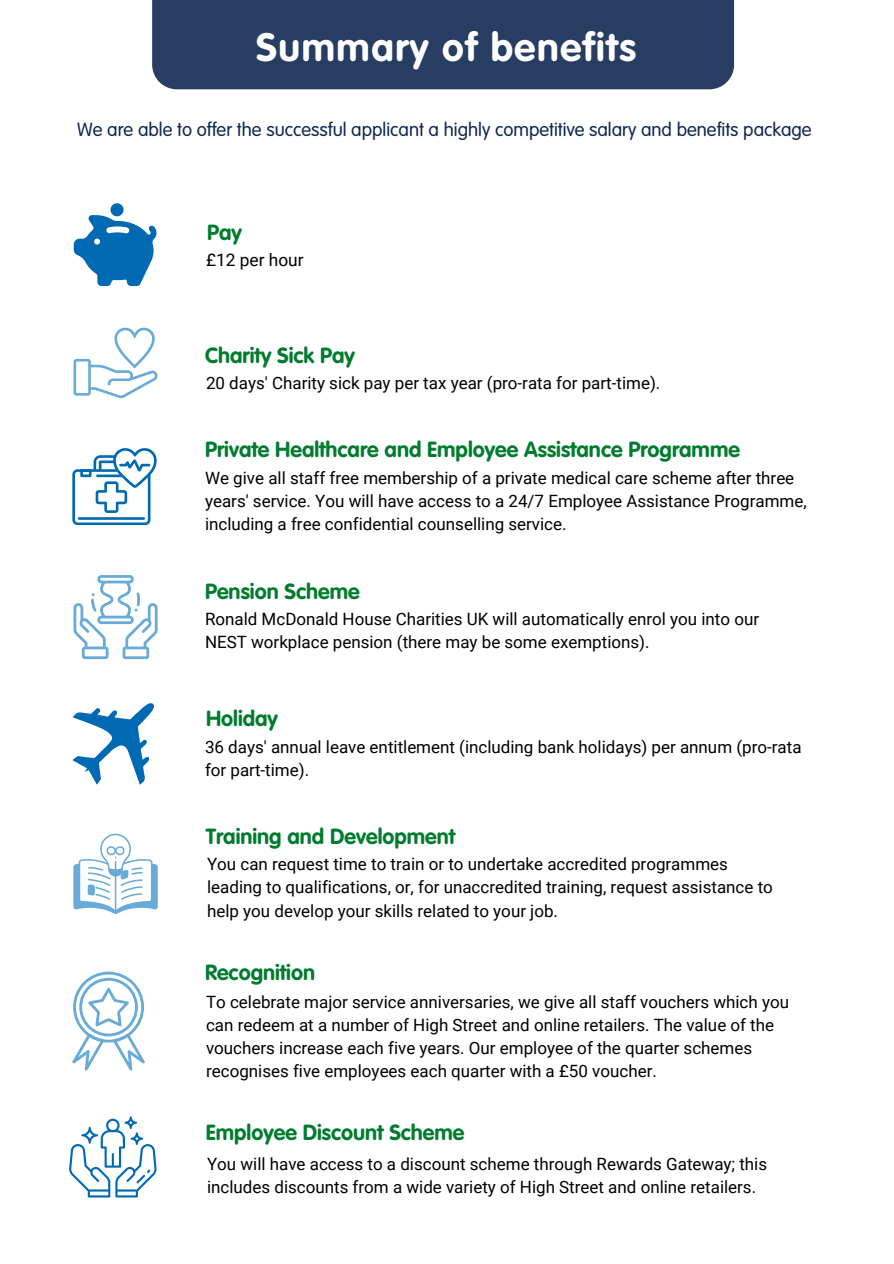
<style>
.page{position:relative;width:894px;height:1264px;background:#fff}
.page>*{position:absolute;margin:0;border:0;box-sizing:border-box;transform-origin:0 0}
.t1{font:700 39px "VAG Rounded Std";letter-spacing:.04em;color:#fff}
.t2{font:700 21.6px "VAG Rounded Std";color:#007c2f}
.t3{font:300 18.75px "VAG Rounded Std";color:#102851}
.t4{font:17.25px "Roboto";color:#000}
.t5{font:16.95px/23.1px "Roboto";color:#000}
</style>
<div class="page">
<svg style="left:74px;top:203px;width:82px;height:83px"></svg>
<svg style="left:73px;top:328px;width:84px;height:70px"></svg>
<svg style="left:72px;top:971px;width:72px;height:99px"></svg>
<svg style="left:73px;top:833px;width:85px;height:80px"></svg>
<svg style="left:72px;top:703px;width:82px;height:81px"></svg>
<svg style="left:69px;top:1116px;width:87px;height:81px"></svg>
<svg style="left:72px;top:448px;width:85px;height:76px"></svg>
<svg style="left:73px;top:575px;width:85px;height:84px"></svg>
<div style="left:152px;top:0;width:582px;height:89px;background:#283d62"></div>
<h2 class="t1" style="left:256px;top:31px;width:381px">Summary of benefits</h2>
<p class="t3" style="left:77px;top:121px;width:735px">We are able to offer the successful applicant a highly competitive salary and benefits package</p>
<p class="t2" style="left:207px;top:223px;width:36px">Pay</p>
<h1 class="t4" style="left:206px;top:250px;width:99px">£12 per hour</h1>
<p class="t2" style="left:205px;top:346px;width:151px">Charity Sick Pay</p>
<p class="t5" style="left:206px;top:372px;width:455px">20 days' Charity sick pay per tax year (pro-rata for part-time).</p>
<p class="t2" style="left:205px;top:441px;width:536px">Private Healthcare and Employee Assistance Programme</p>
<h2 class="t5" style="left:205px;top:467px;width:603px">We give all staff free membership of a private medical care scheme after three years' service. You will have access to a 24/7 Employee Assistance Programme, including a free confidential counselling service.</h2>
<p class="t2" style="left:205px;top:582px;width:156px">Pension Scheme</p>
<p class="t5" style="left:205px;top:607px;width:555px">Ronald McDonald House Charities UK will automatically enrol you into our<br>NEST workplace pension (there may be some exemptions).</p>
<p class="t2" style="left:206px;top:709px;width:73px">Holiday</p>
<p class="t5" style="left:205px;top:735px;width:598px">36 days' annual leave entitlement (including bank holidays) per annum (pro-rata for part-time).</p>
<p class="t2" style="left:206px;top:827px;width:251px">Training and Development</p>
<h2 class="t5" style="left:207px;top:852px;width:567px">You can request time to train or to undertake accredited programmes leading to qualifications, or, for unaccredited training, request assistance to help you develop your skills related to your job.</h2>
<h2 class="t2" style="left:205px;top:963px;width:111px">Recognition</h2>
<p class="t5" style="left:206px;top:990px;width:584px">To celebrate major service anniversaries, we give all staff vouchers which you can redeem at a number of High Street and online retailers. The value of the vouchers increase each five years. Our employee of the quarter schemes recognises five employees each quarter with a £50 voucher.</p>
<h2 class="t2" style="left:206px;top:1123px;width:260px">Employee Discount Scheme</h2>
<p class="t5" style="left:207px;top:1152px;width:561px">You will have access to a discount scheme through Rewards Gateway; this includes discounts from a wide variety of High Street and online retailers.</p>
</div>
